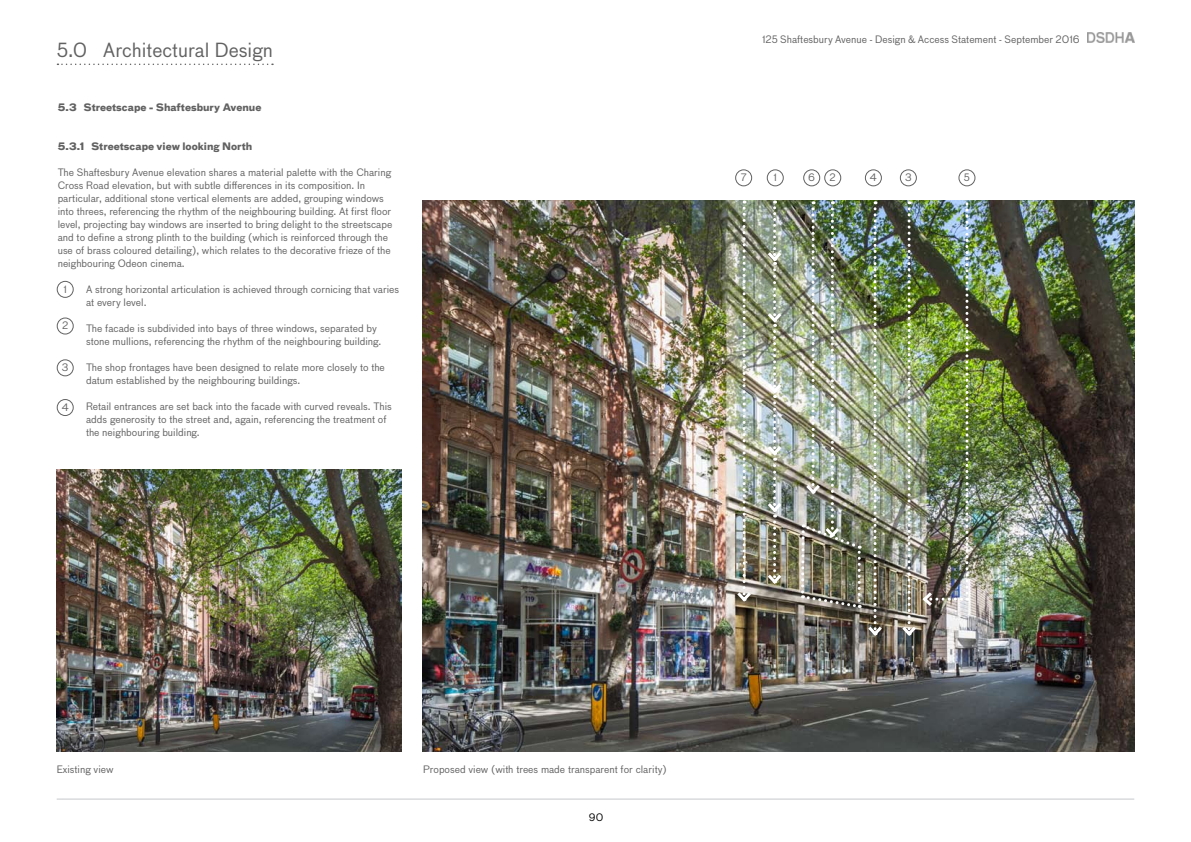
<style>
.page{position:relative;width:1191px;height:842px;background:#fff}
.page>*{position:absolute;margin:0;border:0;box-sizing:border-box;transform-origin:0 0}
.t1{font:19px "Bau OT";color:#616161}
.t2{font:10px/13px "Bau OT";color:#616161}
.t3{font:700 10px "Bau OT";color:#616161}
.t4{font:10px "Bau OT";color:#000}
</style>
<div class="page">
<img style="left:422px;top:201px;width:712px;height:550px">
<img style="left:57px;top:470px;width:344px;height:281px">
<hr style="left:57px;top:799px;width:1077px;height:1px;background:#c6c8ca">
<img style="left:1087px;top:33px;width:47px;height:10px">
<img style="left:734px;top:201px;width:20px;height:403px">
<svg style="left:57px;top:64px;width:216px;height:1px"></svg>
<div style="left:57px;top:281px;width:17px;height:17px;border:1px solid #616161;border-radius:50%"></div>
<div style="left:766px;top:169px;width:17px;height:17px;border:1px solid #616161;border-radius:50%"></div>
<div style="left:735px;top:169px;width:17px;height:17px;border:1px solid #616161;border-radius:50%"></div>
<div style="left:824px;top:169px;width:17px;height:17px;border:1px solid #616161;border-radius:50%"></div>
<div style="left:803px;top:169px;width:17px;height:17px;border:1px solid #616161;border-radius:50%"></div>
<div style="left:900px;top:169px;width:17px;height:17px;border:1px solid #616161;border-radius:50%"></div>
<div style="left:958px;top:169px;width:17px;height:17px;border:1px solid #616161;border-radius:50%"></div>
<div style="left:865px;top:169px;width:17px;height:17px;border:1px solid #616161;border-radius:50%"></div>
<div style="left:57px;top:317px;width:17px;height:17px;border:1px solid #616161;border-radius:50%"></div>
<div style="left:57px;top:359px;width:17px;height:17px;border:1px solid #616161;border-radius:50%"></div>
<div style="left:57px;top:399px;width:17px;height:17px;border:1px solid #616161;border-radius:50%"></div>
<img style="left:764px;top:201px;width:20px;height:385px">
<img style="left:799px;top:201px;width:86px;height:437px">
<img style="left:899px;top:200px;width:69px;height:438px">
<h1 class="t1" style="left:57px;top:38px;width:217px">5.0 Architectural Design</h1>
<p class="t3" style="left:58px;top:100px;width:205px">5.3 Streetscape - Shaftesbury Avenue</p>
<p class="t3" style="left:58px;top:139px;width:196px">5.3.1 Streetscape view looking North</p>
<p class="t2" style="left:58px;top:166px;width:336px">The Shaftesbury Avenue elevation shares a material palette with the Charing Cross Road elevation, but with subtle differences in its composition. In particular, additional stone vertical elements are added, grouping windows into threes, referencing the rhythm of the neighbouring building. At first floor level, projecting bay windows are inserted to bring delight to the streetscape and to define a strong plinth to the building (which is reinforced through the use of brass coloured detailing), which relates to the decorative frieze of the neighbouring Odeon cinema.</p>
<p class="t2" style="left:86px;top:283px;width:315px">A strong horizontal articulation is achieved through cornicing that varies at every level.</p>
<p class="t2" style="left:86px;top:322px;width:297px">The facade is subdivided into bays of three windows, separated by stone mullions, referencing the rhythm of the neighbouring building.</p>
<p class="t2" style="left:86px;top:361px;width:300px">The shop frontages have been designed to relate more closely to the datum established by the neighbouring buildings.</p>
<p class="t2" style="left:86px;top:400px;width:307px">Retail entrances are set back into the facade with curved reveals. This adds generosity to the street and, again, referencing the treatment of the neighbouring building.</p>
<p class="t2" style="left:63px;top:282px;width:5px">1</p>
<p class="t2" style="left:62px;top:319px;width:8px">2</p>
<p class="t2" style="left:62px;top:361px;width:8px">3</p>
<p class="t2" style="left:62px;top:401px;width:9px">4</p>
<p class="t2" style="left:762px;top:32px;width:319px">125 Shaftesbury Avenue - Design &amp; Access Statement - September 2016</p>
<p class="t2" style="left:740px;top:171px;width:7px">7</p>
<p class="t2" style="left:773px;top:171px;width:5px">1</p>
<p class="t2" style="left:808px;top:171px;width:8px">6</p>
<p class="t2" style="left:829px;top:171px;width:8px">2</p>
<p class="t2" style="left:870px;top:171px;width:9px">4</p>
<p class="t2" style="left:905px;top:171px;width:8px">3</p>
<p class="t2" style="left:964px;top:171px;width:8px">5</p>
<p class="t2" style="left:57px;top:763px;width:58px">Existing view</p>
<p class="t2" style="left:423px;top:763px;width:245px">Proposed view (with trees made transparent for clarity)</p>
<p class="t4" style="left:589px;top:811px;width:16px">90</p>
</div>
